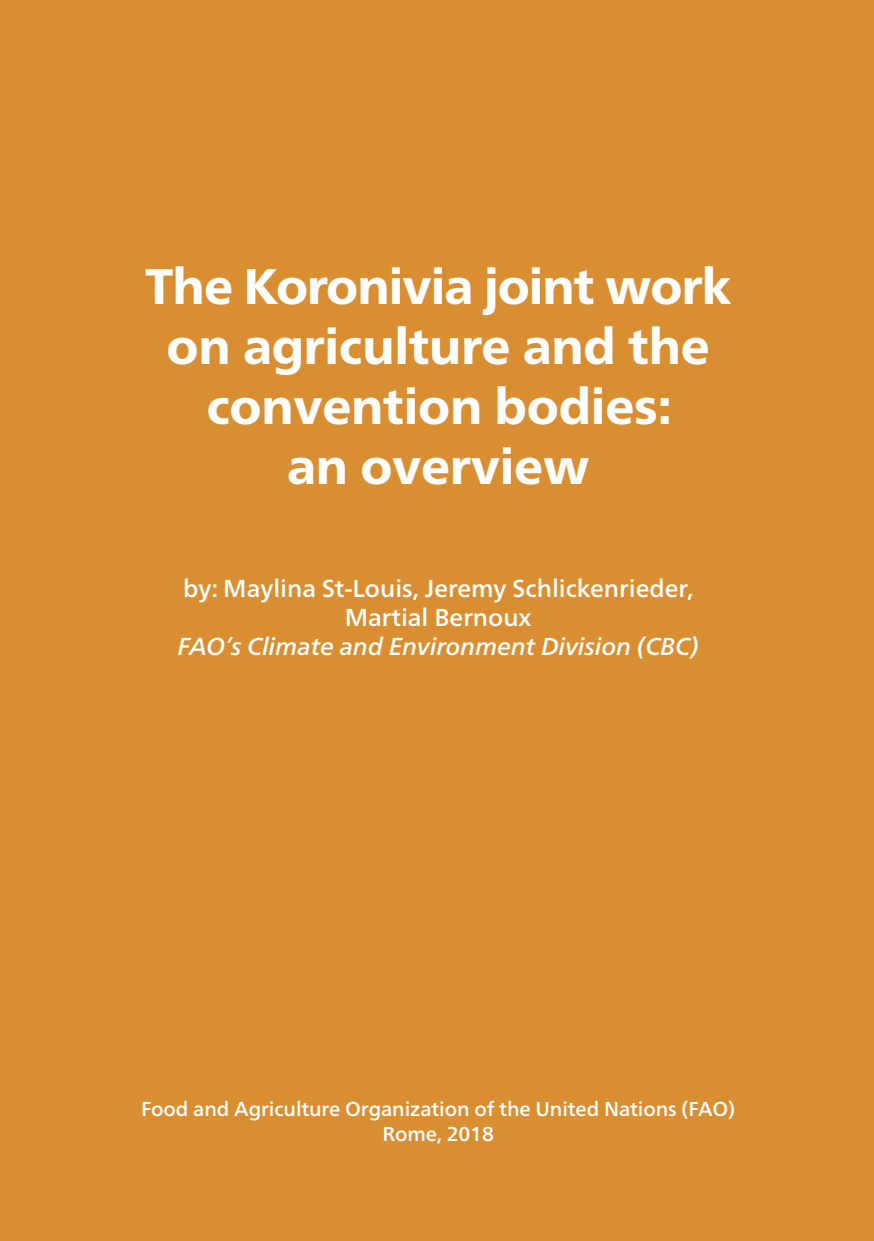
<style>
.page{position:relative;width:874px;height:1241px;background:#fff}
.page>*{position:absolute;margin:0;border:0;box-sizing:border-box;transform-origin:0 0}
.t1{font:800 49.88px/59.9px "Frutiger Neue LTCYR";letter-spacing:-.005em;color:#fff;text-align:center}
.t2{font:500 24.5px/29.4px "Frutiger Neue LTCYR";color:#fff;text-align:center}
.t3{font:italic 500 24.5px "Frutiger Neue LTCYR";color:#fff}
.t4{font:500 20.12px/24.5px "Frutiger Neue LTCYR";letter-spacing:-.005em;color:#fff;text-align:center}
</style>
<div class="page">
<div style="left:0;top:0;width:873px;height:1240px;background:#d98f31"></div>
<p class="t1" style="left:145px;top:256px;width:587px">The Koronivia joint work on agriculture and the convention bodies:<br>an overview</p>
<p class="t2" style="left:183px;top:573px;width:511px">by: Maylina St-Louis, Jeremy Schlickenrieder,<br>Martial Bernoux</p>
<p class="t3" style="left:177px;top:632px;width:522px">FAO’s Climate and Environment Division (CBC)</p>
<p class="t4" style="left:141px;top:1096px;width:595px">Food and Agriculture Organization of the United Nations (FAO)<br>Rome, 2018</p>
</div>
